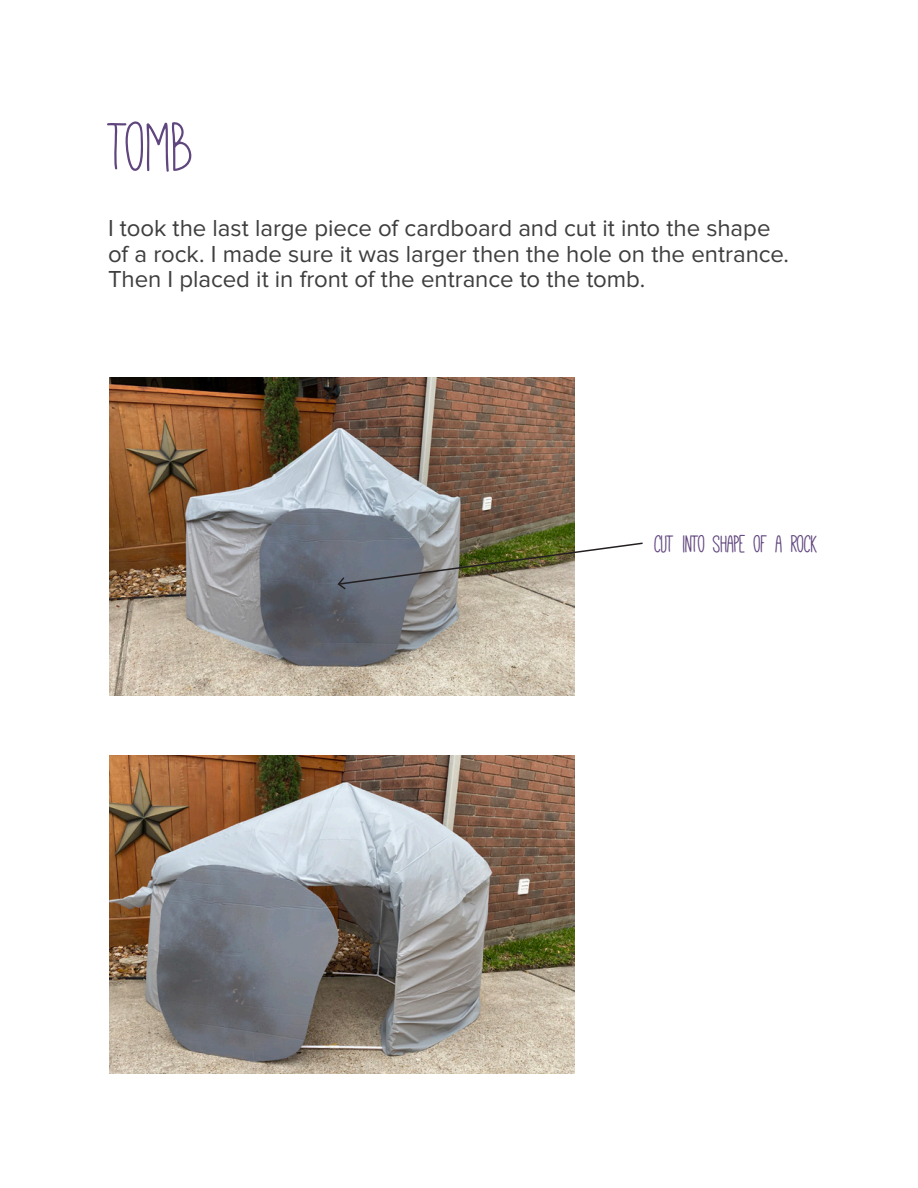
<style>
.page{position:relative;width:918px;height:1188px;background:#fff}
.page>*{position:absolute;margin:0;border:0;box-sizing:border-box;transform-origin:0 0}
.Main_Subhead_song_ti{font:78px "Mathlete Skinny";color:#60467e}
.Main_Subhead_song_ti-2{font:27px "Mathlete Bulky";letter-spacing:-.02em;color:#60467e}
.Song{font:24px/25.5px "Proxima Nova";letter-spacing:-.005em;color:#3e3e3f}
</style>
<div class="page">
<img style="left:109px;top:378px;width:465px;height:318px">
<img style="left:109px;top:756px;width:465px;height:318px">
<img style="left:336px;top:542px;width:307px;height:49px">
<p class="Main_Subhead_song_ti" style="left:108px;top:110px;width:88px">tomb</p>
<p class="Song" style="left:108px;top:217px;width:683px">I took the last large piece of cardboard and cut it into the shape of a rock. I made sure it was larger then the hole on the entrance.<br>Then I placed it in front of the entrance to the tomb.</p>
<p class="Main_Subhead_song_ti-2" style="left:654px;top:531px;width:165px">CUT INTO SHAPE OF A ROCK</p>
</div>
